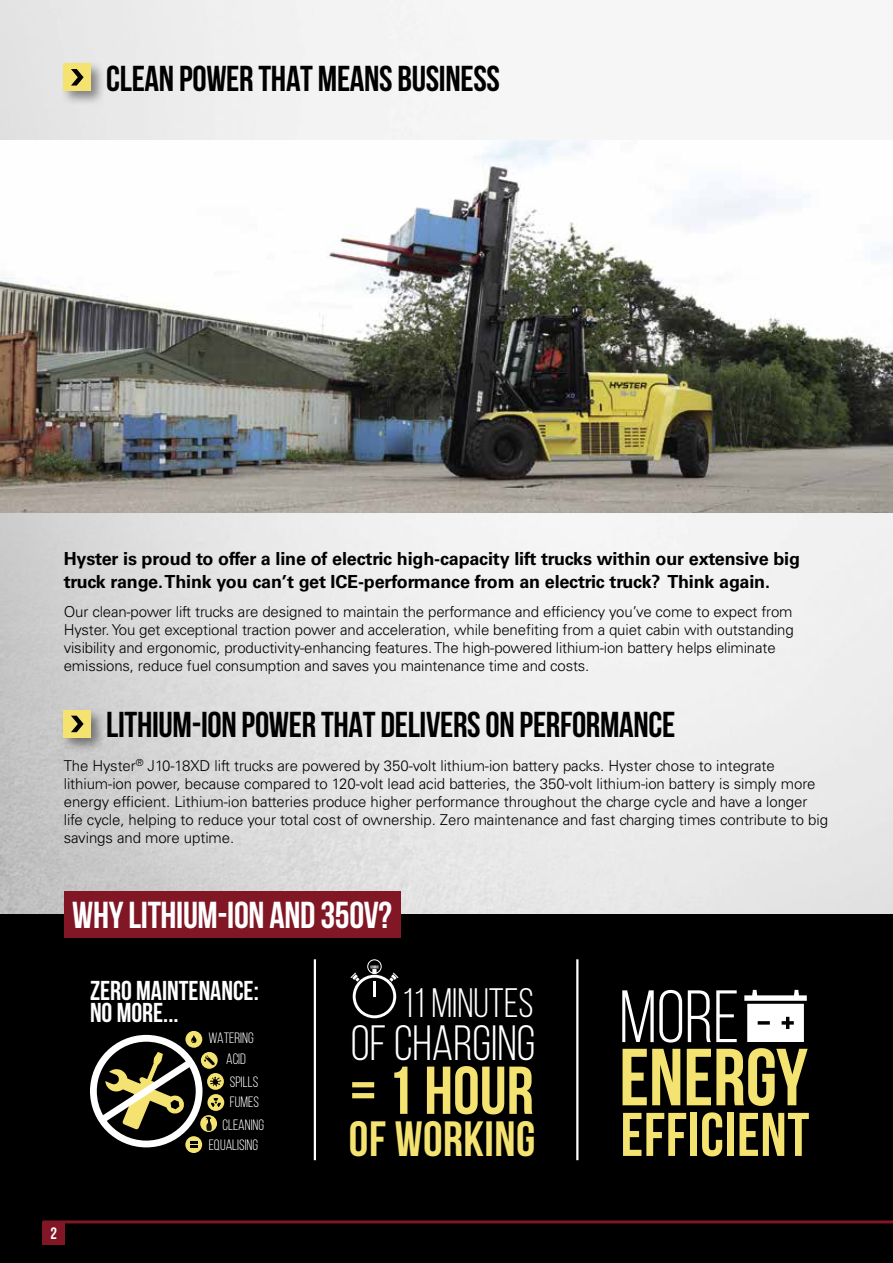
<style>
.page{position:relative;width:893px;height:1263px;background:#fff}
.page>*{position:absolute;margin:0;border:0;box-sizing:border-box;transform-origin:0 0}
.t1{font:700 67.5px "Bebas Neue";color:#f4e371}
.t2{font:700 61.5px "Bebas Neue";letter-spacing:.01em;color:#f4e371}
.t3{font:49.5px "Bebas Neue";color:#fff}
.t4{font:700 49.5px "Bebas Neue";letter-spacing:.01em;color:#f4e371}
.t5{font:41.1px "Bebas Neue";color:#fff}
.t6{font:700 37.5px "Bebas Neue";letter-spacing:-.01em;color:#fff}
.t7{font:700 36px "Bebas Neue";letter-spacing:-.01em;color:#000}
.t8{font:700 27.3px/22.5px "Bebas Neue";color:#fff}
.t9{font:700 18px/23.4px "Univers LT Std";letter-spacing:-.01em;color:#000}
.t10{font:700 16.5px "Bebas Neue";color:#fff}
.t11{font:300 15px/18px "Univers LT Std";letter-spacing:-.01em;color:#000}
.t12{font:15px/21px "Bebas Neue";color:#fff}
.s1{font-size:73.95px}
.s2{font-size:80.7px}
</style>
<div class="page">
<div style="left:0;top:914px;width:893px;height:349px;background:#000"></div>
<div style="left:64px;top:891px;width:337px;height:46px;background:#811725"></div>
<img style="left:0;top:140px;width:893px;height:372px">
<div style="left:61px;top:707px;width:45px;height:46px;background:#000;opacity:.45"></div>
<div style="left:64px;top:710px;width:27px;height:27px;background:#f4e371"></div>
<svg style="left:71px;top:716px;width:13px;height:16px"></svg>
<div style="left:61px;top:61px;width:45px;height:45px;background:#000;opacity:.45"></div>
<div style="left:64px;top:64px;width:27px;height:27px;background:#f4e371"></div>
<svg style="left:71px;top:69px;width:13px;height:17px"></svg>
<div style="left:185px;top:1031px;width:17px;height:17px;background:#f4e371;border-radius:50%"></div>
<svg style="left:207px;top:1073px;width:17px;height:17px"></svg>
<div style="left:207px;top:1094px;width:17px;height:17px;background:#f4e371;border-radius:50%"></div>
<svg style="left:185px;top:1136px;width:17px;height:17px"></svg>
<svg style="left:90px;top:1035px;width:131px;height:112px"></svg>
<svg style="left:350px;top:959px;width:48px;height:59px"></svg>
<hr style="left:373px;top:981px;width:3px;height:15px;background:#fff">
<svg style="left:744px;top:990px;width:63px;height:52px"></svg>
<hr style="left:314px;top:959px;width:2px;height:201px;background:#fff">
<hr style="left:576px;top:959px;width:2px;height:201px;background:#fff">
<hr style="left:43px;top:1220px;width:850px;height:3px;background:#811725">
<div style="left:43px;top:1222px;width:22px;height:23px;background:#811725"></div>
<h3 class="t7" style="left:106px;top:59px;width:395px">CLEAN POWER THAT MEANS BUSINESS</h3>
<p class="t9" style="left:64px;top:547px;width:738px">Hyster is proud to offer a line of electric high-capacity lift trucks within our extensive big truck range. Think you can’t get ICE-performance from an electric truck? Think again.</p>
<p class="t11" style="left:64px;top:602px;width:731px">Our clean-power lift trucks are designed to maintain the performance and efficiency you’ve come to expect from Hyster. You get exceptional traction power and acceleration, while benefiting from a quiet cabin with outstanding visibility and ergonomic, productivity-enhancing features. The high-powered lithium-ion battery helps eliminate emissions, reduce fuel consumption and saves you maintenance time and costs.</p>
<h3 class="t7" style="left:106px;top:704px;width:570px">LITHIUM-ION POWER THAT DELIVERS ON PERFORMANCE</h3>
<p class="t11" style="left:64px;top:757px;width:766px">The Hyster<sup>®</sup> J10-18XD lift trucks are powered by 350-volt lithium-ion battery packs. Hyster chose to integrate lithium-ion power, because compared to 120-volt lead acid batteries, the 350-volt lithium-ion battery is simply more energy efficient. Lithium-ion batteries produce higher performance throughout the charge cycle and have a longer life cycle, helping to reduce your total cost of ownership. Zero maintenance and fast charging times contribute to big savings and more uptime.</p>
<h3 class="t6" style="left:72px;top:894px;width:321px">WHY LITHIUM-ION AND 350V?</h3>
<p class="t10" style="left:51px;top:1224px;width:8px">2</p>
<h3 class="t8" style="left:90px;top:979px;width:170px">ZERO MAINTENANCE:<br>NO MORE...</h3>
<h3 class="t5" style="left:402px;top:980px;width:339px">11 MINUTES <span class="s1">MORE</span></h3>
<h3 class="t3" style="left:351px;top:1016px;width:186px">OF CHARGING</h3>
<p class="t12" style="left:226px;top:1027px;width:29px;text-indent:-18px">WATERING<br>ACID</p>
<p class="t12" style="left:230px;top:1071px;width:31px;line-height:20.4px">SPILLS<br>FUMES</p>
<p class="t12" style="left:209px;top:1114px;width:57px;text-indent:14px">CLEANING<br>EQUALISING</p>
<h1 class="t1" style="left:350px;top:1053px;width:460px">= 1 HOUR <span class="s2">ENERGY</span></h1>
<h3 class="t4" style="left:349px;top:1111px;width:188px">OF WORKING</h3>
<h2 class="t2" style="left:621px;top:1101px;width:190px">EFFICIENT</h2>
</div>
